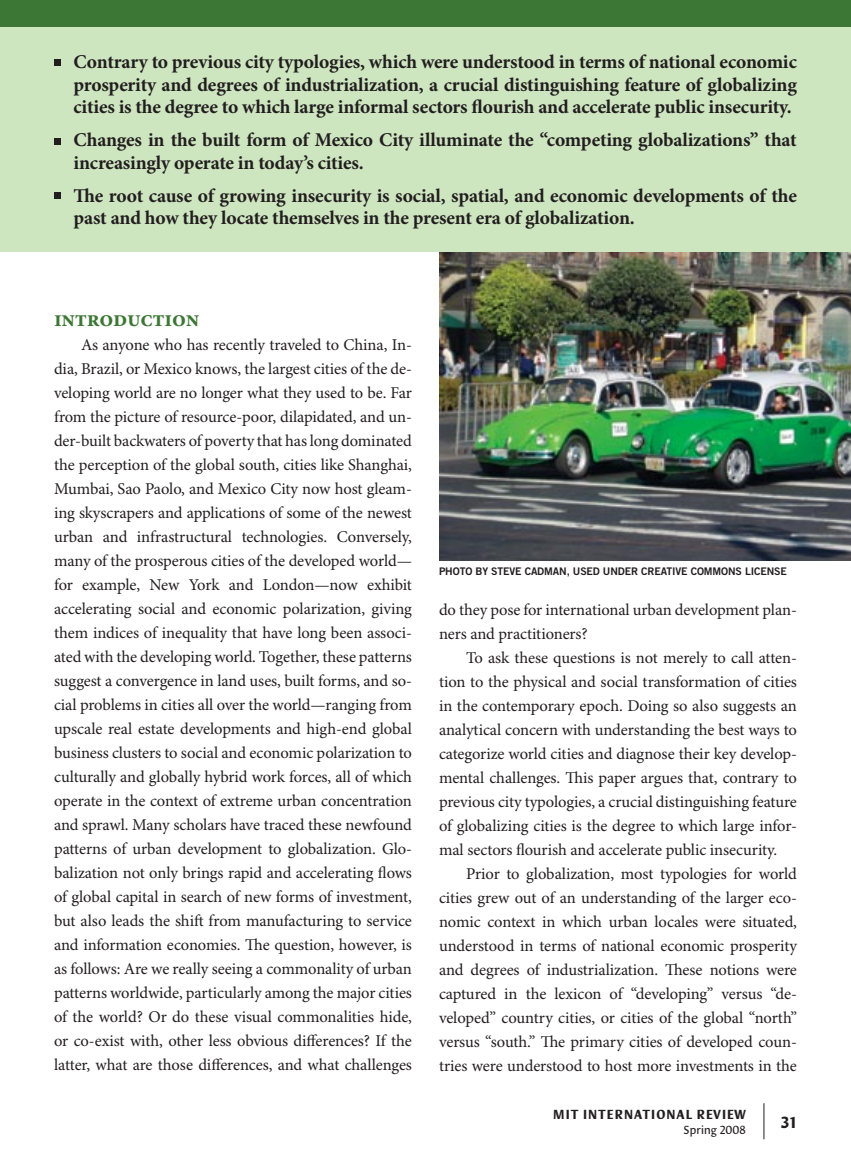
<style>
.page{position:relative;width:851px;height:1161px;background:#fff}
.page>*{position:absolute;margin:0;border:0;box-sizing:border-box;transform-origin:0 0}
.Article_Highlight{font:700 22.5px "Minion Pro";color:#3d7735}
.Article_Summary{font:700 19.5px/22.5px "Minion Pro";letter-spacing:-.01em;color:#221e1f}
.Article_Body{font:16.5px/24px "Minion Pro";letter-spacing:-.005em;color:#221e1f;text-align:justify}
.t1{font:700 16.5px "Hildegard LT Std";color:#221e1f}
.t2{font:700 13.5px "Hildegard LT Std";letter-spacing:.075em;color:#221e1f}
.t3{font:12px "Hildegard LT Std";color:#221e1f}
.t4{font:10.5px "Trade Gothic Bold Two";letter-spacing:-.01em;color:#221e1f}
</style>
<div class="page">
<hr style="left:763px;top:1103px;width:1px;height:36px;background:#221e1f">
<img style="left:439px;top:252px;width:411px;height:309px">
<div style="left:0;top:0;width:850px;height:252px;background:#cee6c0"></div>
<div style="left:54px;top:138px;width:7px;height:7px;background:#221e1f"></div>
<div style="left:54px;top:59px;width:7px;height:7px;background:#221e1f"></div>
<div style="left:54px;top:192px;width:7px;height:7px;background:#221e1f"></div>
<div style="left:0;top:0;width:850px;height:27px;background:#3d7735"></div>
<p class="Article_Summary" style="left:74px;top:51px;width:724px;text-align:justify">Contrary to previous city typologies, which were understood in terms of national economic prosperity and degrees of industrialization, a crucial distinguishing feature of globalizing cities is the degree to which large informal sectors flourish and accelerate public insecurity.</p>
<p class="Article_Summary" style="left:74px;top:129px;width:724px">Changes in the built form of Mexico City illuminate the “competing globalizations” that increasingly operate in today’s cities.</p>
<p class="Article_Summary" style="left:74px;top:185px;width:725px">The root cause of growing insecurity is social, spatial, and economic developments of the past and how they locate themselves in the present era of globalization.</p>
<p class="Article_Highlight" style="left:54px;top:306px;width:147px">Introduction</p>
<p class="Article_Body" style="left:54px;top:334px;width:359px;text-indent:27px">As anyone who has recently traveled to China, In&shy;dia, Brazil, or Mexico knows, the largest cities of the de&shy;veloping world are no longer what they used to be. Far from the picture of resource-poor, dilapidated, and un&shy;der-built backwaters of poverty that has long dominated the perception of the global south, cities like Shanghai, Mumbai, Sao Paolo, and Mexico City now host gleam&shy;ing skyscrapers and applications of some of the newest urban and infrastructural technologies. Conversely, many of the prosperous cities of the developed world— for example, New York and London—now exhibit accelerating social and economic polarization, giving them indices of inequality that have long been associ&shy;ated with the developing world. Together, these patterns suggest a convergence in land uses, built forms, and so&shy;cial problems in cities all over the world—ranging from upscale real estate developments and high-end global business clusters to social and economic polarization to culturally and globally hybrid work forces, all of which operate in the context of extreme urban concentration and sprawl. Many scholars have traced these newfound patterns of urban development to globalization. Glo&shy;balization not only brings rapid and accelerating flows of global capital in search of new forms of investment, but also leads the shift from manufacturing to service and information economies. The question, however, is as follows: Are we really seeing a commonality of urban patterns worldwide, particularly among the major cities of the world? Or do these visual commonalities hide, or co-exist with, other less obvious differences? If the latter, what are those differences, and what challenges</p>
<p class="t4" style="left:439px;top:565px;width:349px">PHOTO BY STEVE CADMAN, USED UNDER CREATIVE COMMONS LICENSE</p>
<p class="Article_Body" style="left:439px;top:599px;width:359px">do they pose for international urban development plan&shy;ners and practitioners?</p>
<p class="Article_Body" style="left:439px;top:647px;width:359px;text-indent:27px">To ask these questions is not merely to call atten&shy;tion to the physical and social transformation of cities in the contemporary epoch. Doing so also suggests an analytical concern with understanding the best ways to categorize world cities and diagnose their key develop&shy;mental challenges. This paper argues that, contrary to previous city typologies, a crucial distinguishing feature of globalizing cities is the degree to which large infor&shy;mal sectors flourish and accelerate public insecurity.</p>
<p class="Article_Body" style="left:439px;top:863px;width:359px;text-indent:27px">Prior to globalization, most typologies for world cities grew out of an understanding of the larger eco&shy;nomic context in which urban locales were situated, understood in terms of national economic prosperity and degrees of industrialization. These notions were captured in the lexicon of “developing” versus “de&shy;veloped” country cities, or cities of the global “north” versus “south.” The primary cities of developed coun&shy;tries were understood to host more investments in the</p>
<p class="t2" style="left:553px;top:1106px;width:194px">MIT INTERNATIONAL REVIEW</p>
<p class="t3" style="left:683px;top:1123px;width:63px">Spring 2008</p>
<p class="t1" style="left:780px;top:1112px;width:18px">31</p>
</div>
